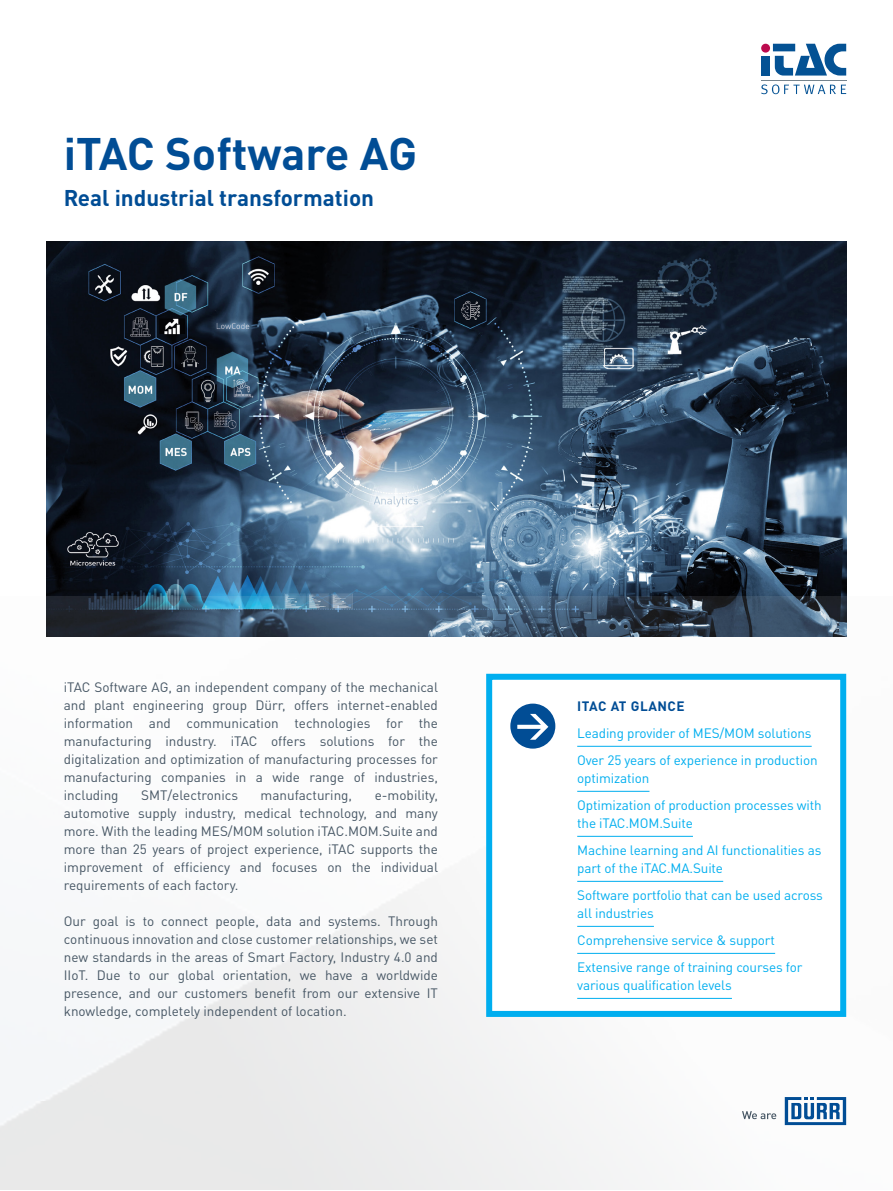
<style>
.page{position:relative;width:893px;height:1191px;background:#fff}
.page>*{position:absolute;margin:0;border:0;box-sizing:border-box;transform-origin:0 0}
.Headline_30pt{font:700 45px "DIN Pro";color:#014d95}
.Subheadline_15pt{font:700 22.5px "DIN Pro";color:#014d95}
.Copy{font:13.5px/18px "DIN Pro";color:#465664;text-align:justify}
.Benefits_List{font:13.5px/18px "DIN Pro";letter-spacing:-.01em;color:#00aeef}
.Benefits_Headline{font:700 13.5px "DIN Pro";letter-spacing:.04em;color:#014d95}
</style>
<div class="page">
<img style="left:47px;top:242px;width:799px;height:355px">
<img style="left:0;top:597px;width:847px;height:592px">
<div style="left:489px;top:677px;width:354px;height:337px;background:#fff"></div>
<hr style="left:577px;top:746px;width:235px;height:1px;background:#00aeef">
<hr style="left:577px;top:791px;width:72px;height:1px;background:#00aeef">
<hr style="left:577px;top:836px;width:116px;height:1px;background:#00aeef">
<hr style="left:577px;top:881px;width:146px;height:1px;background:#00aeef">
<hr style="left:577px;top:926px;width:77px;height:1px;background:#00aeef">
<hr style="left:577px;top:953px;width:198px;height:1px;background:#00aeef">
<hr style="left:577px;top:998px;width:155px;height:1px;background:#00aeef">
<div style="left:486px;top:674px;width:360px;height:343px;border:6px solid #00aeef"></div>
<div style="left:761px;top:56px;width:9px;height:20px;background:#045294"></div>
<svg style="left:773px;top:44px;width:73px;height:32px"></svg>
<div style="left:761px;top:44px;width:9px;height:9px;background:#bc0b4e;border-radius:50%"></div>
<svg style="left:761px;top:84px;width:85px;height:10px"></svg>
<hr style="left:761px;top:80px;width:85px;height:1px;background:#76848e">
<svg style="left:785px;top:1097px;width:61px;height:28px"></svg>
<svg style="left:742px;top:1111px;width:34px;height:8px"></svg>
<div style="left:510px;top:703px;width:45px;height:45px;background:#014d95;border-radius:50%"></div>
<svg style="left:517px;top:714px;width:31px;height:25px"></svg>
<p class="Headline_30pt" style="left:64px;top:116px;width:355px">iTAC Software AG</p>
<p class="Subheadline_15pt" style="left:64px;top:179px;width:312px">Real industrial transformation</p>
<p class="Copy" style="left:64px;top:676px;width:376px">iTAC Software AG, an independent company of the mechanical and plant engineering group Dürr, offers internet-enabled information and communication technologies for the manufacturing industry. iTAC offers solutions for the digitalization and optimization of manufacturing processes for manufacturing companies in a wide range of industries, including</p>
<p class="Copy" style="left:141px;top:784px;width:98px">SMT/electronics</p>
<p class="Copy" style="left:261px;top:784px;width:93px">manufacturing,</p>
<p class="Copy" style="left:64px;top:784px;width:376px;text-indent:311px">e-mobility, automotive supply industry, medical technology, and many more. With the leading MES/MOM solution iTAC.MOM.Suite and more than 25 years of project experience, iTAC supports the improvement of efficiency and focuses on the individual requirements of each factory.</p>
<p class="Copy" style="left:64px;top:910px;width:376px">Our goal is to connect people, data and systems. Through continuous innovation and close customer relationships, we set new standards in the areas of Smart Factory, Industry 4.0 and IIoT. Due to our global orientation, we have a worldwide presence, and our customers benefit from our extensive IT knowledge, completely independent of location.</p>
<p class="Benefits_Headline" style="left:577px;top:694px;width:109px">ITAC AT GLANCE</p>
<p class="Benefits_List" style="left:577px;top:722px;width:236px">Leading provider of MES/MOM solutions</p>
<p class="Benefits_List" style="left:577px;top:749px;width:242px">Over 25 years of experience in production optimization</p>
<p class="Benefits_List" style="left:577px;top:794px;width:246px">Optimization of production processes with the iTAC.MOM.Suite</p>
<p class="Benefits_List" style="left:577px;top:839px;width:246px">Machine learning and AI functionalities as part of the iTAC.MA.Suite</p>
<p class="Benefits_List" style="left:577px;top:884px;width:247px">Software portfolio that can be used across all industries</p>
<p class="Benefits_List" style="left:577px;top:929px;width:199px">Comprehensive service &amp; support</p>
<p class="Benefits_List" style="left:577px;top:956px;width:227px">Extensive range of training courses for various qualification levels</p>
</div>
